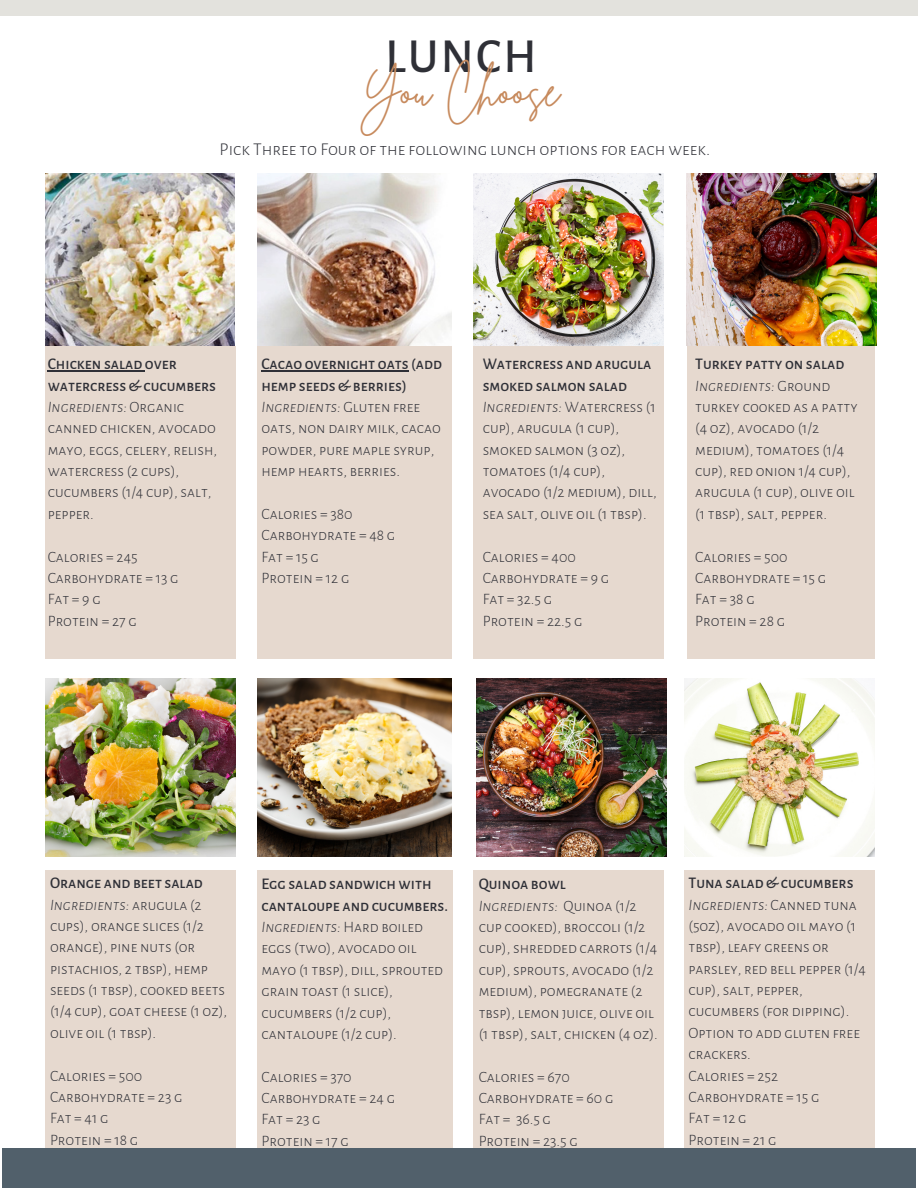
<style>
.page{position:relative;width:918px;height:1188px;background:#fff}
.page>*{position:absolute;margin:0;border:0;box-sizing:border-box;transform-origin:0 0}
.t1{font:500 48px "Alegreya Sans SC";letter-spacing:.05em;color:#2f3037}
.t2{font:45px "Brittany Signature";color:#c78a5d}
.t3{font:300 18px "Alegreya Sans SC";color:#2f3037}
.t4{font:300 15.9px/21.3px "Alegreya Sans SC";color:#2f3037}
.s1{font-weight:500}
.s2{font-style:italic}
</style>
<div class="page">
<div style="left:2px;top:1148px;width:914px;height:40px;background:#51606b"></div>
<div style="left:0;top:0;width:918px;height:16px;background:#e3e2dd"></div>
<div style="left:45px;top:346px;width:191px;height:313px;background:#e6d9cf"></div>
<img style="left:45px;top:174px;width:190px;height:172px">
<div style="left:257px;top:346px;width:195px;height:313px;background:#e6d9cf"></div>
<img style="left:257px;top:174px;width:195px;height:172px">
<div style="left:474px;top:346px;width:190px;height:313px;background:#e6d9cf"></div>
<img style="left:474px;top:174px;width:190px;height:172px">
<div style="left:45px;top:870px;width:191px;height:278px;background:#e6d9cf"></div>
<img style="left:45px;top:679px;width:191px;height:177px">
<div style="left:257px;top:870px;width:196px;height:278px;background:#e6d9cf"></div>
<img style="left:257px;top:679px;width:195px;height:177px">
<div style="left:474px;top:870px;width:190px;height:278px;background:#e6d9cf"></div>
<img style="left:476px;top:679px;width:190px;height:177px">
<img style="left:687px;top:174px;width:190px;height:172px">
<img style="left:684px;top:679px;width:190px;height:177px">
<div style="left:687px;top:346px;width:188px;height:313px;background:#e6d9cf"></div>
<div style="left:684px;top:870px;width:190px;height:278px;background:#e6d9cf"></div>
<hr style="left:48px;top:370px;width:97px;height:1px;background:#2f3037">
<hr style="left:261px;top:370px;width:148px;height:1px;background:#2f3037">
<h1 class="t1" style="left:385px;top:34px;width:153px">LUNCH</h1>
<h2 class="t2" style="left:358px;top:61px;width:203px">You Choose</h2>
<p class="t3" style="left:220px;top:140px;width:492px">Pick Three to Four of the following lunch options for each week.</p>
<p class="t4" style="left:48px;top:354px;width:171px"><span class="s1">Chicken salad over watercress &amp; cucumbers<br></span><span class="s2">Ingredients:</span>Organic canned chicken, avocado mayo, eggs, celery, relish, watercress (2 cups), cucumbers (1/4 cup), salt, pepper.</p>
<p class="t4" style="left:48px;top:546px;width:132px">Calories = 245<br>Carbohydrate = 13 g<br>Fat=9g<br>Protein = 27 g</p>
<p class="t4" style="left:261px;top:354px;width:182px"><span class="s1">Cacao overnight oats (add hemp seeds &amp; berries)<br></span><span class="s2">Ingredients:</span> Gluten free oats, non dairy milk, cacao powder, pure maple syrup, hemp hearts, berries.</p>
<p class="t4" style="left:261px;top:503px;width:135px">Calories = 380<br>Carbohydrate = 48 g<br>Fat=15g<br>Protein = 12 g</p>
<p class="t4" style="left:483px;top:354px;width:175px"><span class="s1">Watercress and arugula smoked salmon salad<br></span><span class="s2">Ingredients:</span> Watercress (1 cup), arugula (1 cup), smoked salmon (3 oz), tomatoes (1/4 cup), avocado (1/2 medium), dill, sea salt, olive oil (1 tbsp).</p>
<p class="t4" style="left:483px;top:546px;width:128px">Calories = 400<br>Carbohydrate = 9 g<br>Fat = 32.5 g<br>Protein = 22.5 g</p>
<p class="t4" style="left:695px;top:354px;width:164px"><span class="s1">Turkey patty on salad<br></span><span class="s2">Ingredients:</span> Ground turkey cooked as a patty (4 oz), avocado (1/2 medium), tomatoes (1/4 cup), red onion 1/4 cup), arugula (1 cup), olive oil (1 tbsp), salt, pepper.</p>
<p class="t4" style="left:695px;top:546px;width:132px">Calories = 500<br>Carbohydrate = 15 g<br>Fat=38g<br>Protein = 28 g</p>
<p class="t4" style="left:50px;top:873px;width:179px"><span class="s1">Orange and beet salad<br></span><span class="s2">Ingredients:</span> arugula (2 cups), orange slices (1/2 orange), pine nuts (or pistachios, 2 tbsp), hemp seeds (1 tbsp), cooked beets (1/4 cup), goat cheese (1 oz), olive oil (1 tbsp).</p>
<p class="t4" style="left:50px;top:1065px;width:134px">Calories = 500<br>Carbohydrate = 23 g<br>Fat=41g<br>Protein = 18 g</p>
<p class="t4" style="left:261px;top:874px;width:188px"><span class="s1">Egg salad sandwich with cantaloupe and cucumbers.<br></span><span class="s2">Ingredients:</span>Hard boiled eggs (two), avocado oil mayo (1 tbsp), dill, sprouted grain toast (1 slice), cucumbers (1/2 cup), cantaloupe (1/2 cup).</p>
<p class="t4" style="left:261px;top:1066px;width:135px">Calories = 370<br>Carbohydrate = 24 g<br>Fat=23g<br>Protein = 17 g</p>
<p class="t4" style="left:479px;top:874px;width:181px"><span class="s1">Quinoa bowl<br></span><span class="s2">Ingredients:</span> Quinoa (1/2 cup cooked), broccoli (1/2 cup), shredded carrots (1/4 cup), sprouts, avocado (1/2 medium), pomegranate (2 tbsp), lemon juice, olive oil (1 tbsp), salt, chicken (4 oz).</p>
<p class="t4" style="left:479px;top:1066px;width:136px">Calories = 670<br>Carbohydrate = 60 g<br>Fat = 36.5 g<br>Protein = 23.5 g</p>
<p class="t4" style="left:688px;top:873px;width:179px"><span class="s1">Tuna salad &amp; cucumbers<br></span><span class="s2">Ingredients:</span> Canned tuna (5oz), avocado oil mayo (1 tbsp), leafy greens or parsley, red bell pepper (1/4 cup), salt, pepper, cucumbers (for dipping).<br>Option to add gluten free crackers.<br>Calories = 252<br>Carbohydrate = 15 g<br>Fat=12g<br>Protein = 21 g</p>
</div>
